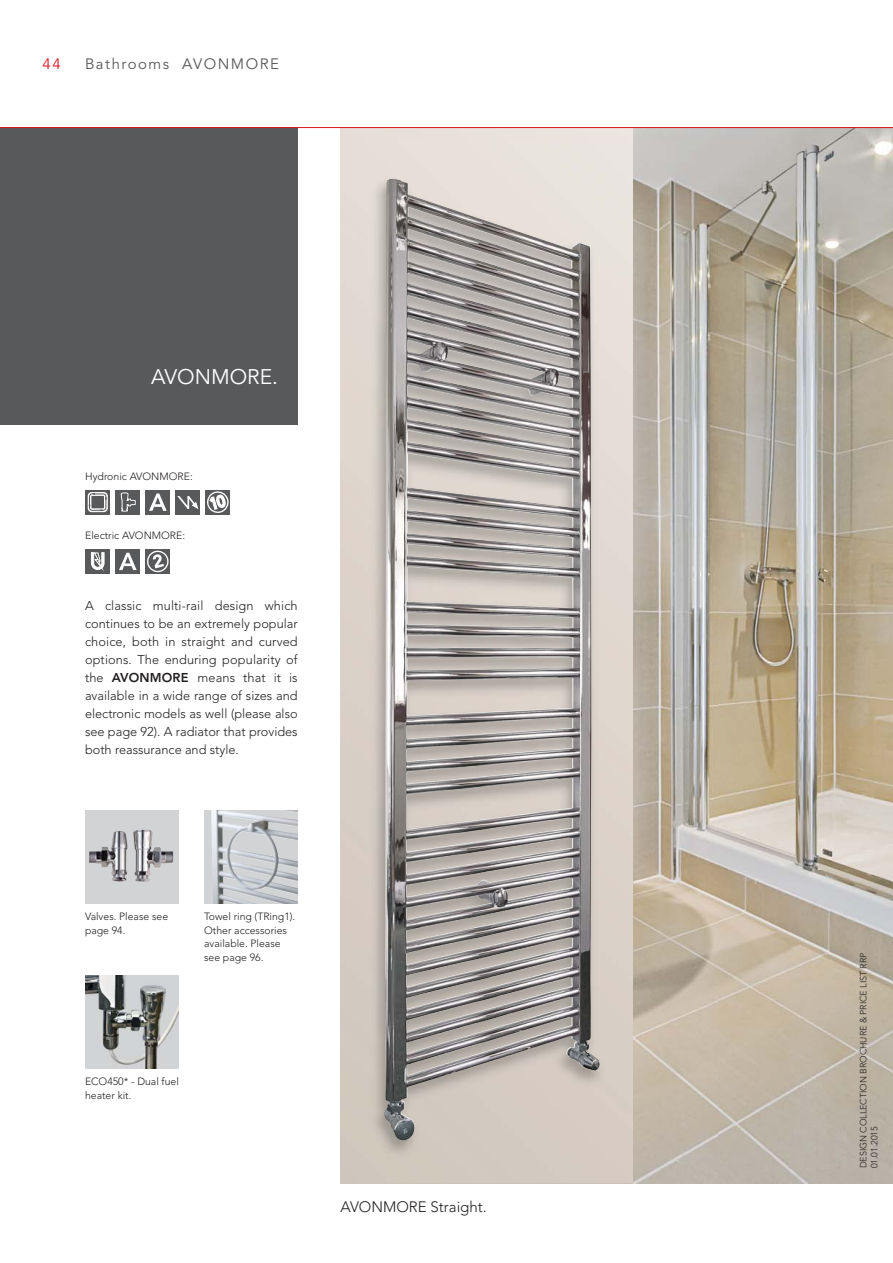
<style>
.page{position:relative;width:893px;height:1263px;background:#fff}
.page>*{position:absolute;margin:0;border:0;box-sizing:border-box;transform-origin:0 0}
.t1{font:21px "Avenir";color:#fff}
.t2{font:15px "Avenir";letter-spacing:.1em;color:#58595b}
.t3{font:300 15px "Avenir";color:#231f20}
.t4{font:15px "Avenir";color:#d71920}
.t5{font:300 12.75px/18px "Avenir";color:#231f20;text-align:justify}
.t6{font:300 10.5px/13.5px "Avenir";color:#231f20}
.t7{font:300 9px/10.8px "Avenir";color:#231f20}
.s1{font-weight:800}
</style>
<div class="page">
<img style="left:633px;top:128px;width:259px;height:1055px">
<div style="left:0;top:128px;width:298px;height:297px;background:#58595b"></div>
<hr style="left:0;top:127px;width:892px;height:1px;background:#d71920">
<img style="left:340px;top:139px;width:377px;height:1044px">
<img style="left:340px;top:1183px;width:377px;height:1px">
<img style="left:384px;top:178px;width:216px;height:963px">
<svg style="left:85px;top:490px;width:25px;height:24px"></svg>
<div style="left:88px;top:492px;width:20px;height:20px;border:1px solid #fff;border-radius:4px"></div>
<svg style="left:88px;top:493px;width:19px;height:18px"></svg>
<div style="left:115px;top:490px;width:25px;height:24px;background:#58595b"></div>
<svg style="left:120px;top:492px;width:16px;height:20px"></svg>
<div style="left:145px;top:490px;width:25px;height:25px;background:#58595b"></div>
<svg style="left:149px;top:493px;width:18px;height:18px"></svg>
<div style="left:175px;top:490px;width:25px;height:25px;background:#58595b"></div>
<svg style="left:177px;top:496px;width:21px;height:13px"></svg>
<div style="left:205px;top:490px;width:25px;height:25px;background:#58595b"></div>
<svg style="left:207px;top:491px;width:22px;height:22px"></svg>
<div style="left:85px;top:549px;width:25px;height:25px;background:#58595b"></div>
<svg style="left:91px;top:552px;width:14px;height:20px"></svg>
<div style="left:115px;top:549px;width:25px;height:25px;background:#58595b"></div>
<svg style="left:119px;top:553px;width:18px;height:17px"></svg>
<div style="left:145px;top:549px;width:25px;height:25px;background:#58595b"></div>
<svg style="left:147px;top:550px;width:22px;height:23px"></svg>
<div style="left:85px;top:810px;width:94px;height:94px;background:#d1d3d4"></div>
<img style="left:89px;top:829px;width:84px;height:53px">
<div style="left:204px;top:810px;width:94px;height:94px;background:#d1d3d4"></div>
<img style="left:211px;top:810px;width:87px;height:94px">
<img style="left:85px;top:975px;width:94px;height:94px">
<p class="t4" style="left:43px;top:58px;width:20px">44</p>
<p class="t2" style="left:85px;top:58px;width:195px">Bathrooms AVONMORE</p>
<h1 class="t1" style="left:151px;top:368px;width:128px">AVONMORE.</h1>
<p class="t6" style="left:85px;top:470px;width:109px">Hydronic AVONMORE:</p>
<p class="t6" style="left:85px;top:530px;width:101px">Electric AVONMORE:</p>
<p class="t5" style="left:85px;top:598px;width:214px">A classic multi-rail design which continues to be an extremely popular choice, both in straight and curved options. The enduring popularity of the <span class="s1">AVONMORE</span> means that it is available in a wide range of sizes and electronic models as well (please also see page 92). A radiator that provides both reassurance and style.</p>
<p class="t6" style="left:85px;top:911px;width:85px">Valves. Please see page 94.</p>
<p class="t6" style="left:204px;top:911px;width:93px">Towel ring (TRing1).<br>Other accessories available. Please see page 96.</p>
<p class="t6" style="left:85px;top:1076px;width:95px">ECO450* - Dual fuel heater kit.</p>
<p class="t3" style="left:340px;top:1200px;width:148px">AVONMORE Straight.</p>
<p class="t7" style="left:859px;top:1168px;width:217px;rotate:-90deg">DESIGN COLLECTION BROCHURE &amp; PRICE LIST RRP<br>01.01.2015</p>
</div>
